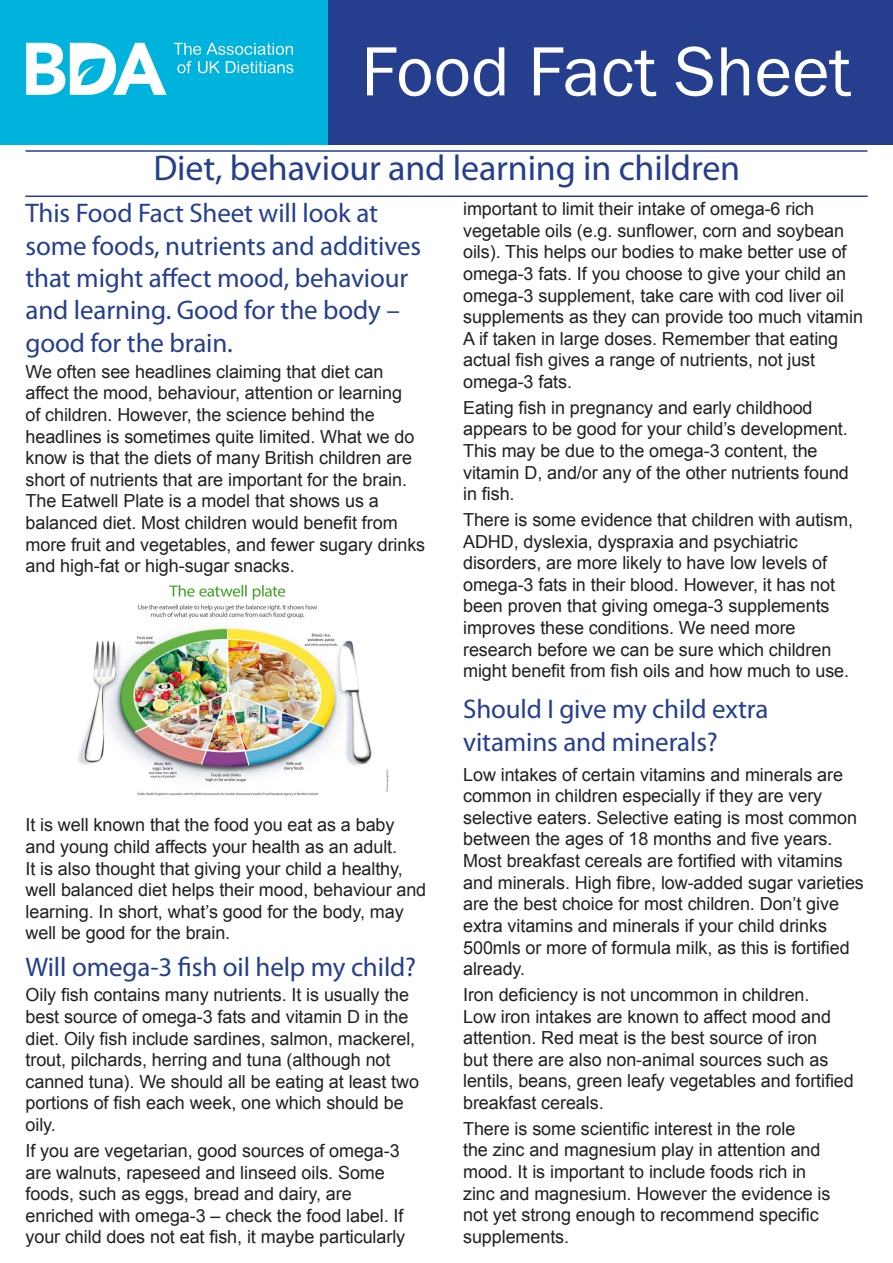
<style>
.page{position:relative;width:893px;height:1263px;background:#fff}
.page>*{position:absolute;margin:0;border:0;box-sizing:border-box;transform-origin:0 0}
.t1{font:72px "Franklin Gothic";color:#fff}
.Fact_Sheet_Title{font:36px "Myriad Pro";letter-spacing:-.005em;color:#253f8e}
.Body{font:27px/32.4px "Myriad Pro";letter-spacing:-.005em;color:#253f8e}
.Body-2{font:18px/21.6px "Arial";letter-spacing:-.005em;color:#231f20}
</style>
<div class="page">
<hr style="left:26px;top:150px;width:841px;height:2px;background:#253f8e">
<hr style="left:25px;top:196px;width:843px;height:1px;background:#253f8e">
<div style="left:0;top:0;width:893px;height:145px;background:#253f8e"></div>
<div style="left:0;top:0;width:327px;height:144px;background:#00b3dc"></div>
<svg style="left:26px;top:43px;width:140px;height:52px"></svg>
<svg style="left:174px;top:43px;width:27px;height:12px"></svg>
<svg style="left:207px;top:43px;width:86px;height:12px"></svg>
<svg style="left:177px;top:61px;width:15px;height:12px"></svg>
<svg style="left:198px;top:61px;width:21px;height:12px"></svg>
<svg style="left:226px;top:61px;width:67px;height:12px"></svg>
<img style="left:78px;top:584px;width:311px;height:212px">
<p class="t1" style="left:361px;top:27px;width:492px">Food Fact Sheet</p>
<p class="Fact_Sheet_Title" style="left:153px;top:146px;width:588px">Diet, behaviour and learning in children</p>
<p class="Body" style="left:26px;top:197px;width:397px">This Food Fact Sheet will look at some foods, nutrients and additives that might affect mood, behaviour and learning. Good for the body – good for the brain.</p>
<p class="Body-2" style="left:26px;top:361px;width:390px">We often see headlines claiming that diet can affect the mood, behaviour, attention or learning of children. However, the science behind the headlines is sometimes quite limited. What we do know is that the diets of many British children are short of nutrients that are important for the brain.</p>
<p class="Body-2" style="left:26px;top:490px;width:401px">The Eatwell Plate is a model that shows us a balanced diet. Most children would benefit from more fruit and vegetables, and fewer sugary drinks and high-fat or high-sugar snacks.</p>
<p class="Body-2" style="left:26px;top:814px;width:402px">It is well known that the food you eat as a baby and young child affects your health as an adult.<br>It is also thought that giving your child a healthy, well balanced diet helps their mood, behaviour and learning. In short, what’s good for the body, may well be good for the brain.</p>
<p class="Body" style="left:26px;top:950px;width:392px">Will omega-3 fish oil help my child?</p>
<p class="Body-2" style="left:26px;top:984px;width:395px">Oily fish contains many nutrients. It is usually the best source of omega-3 fats and vitamin D in the diet. Oily fish include sardines, salmon, mackerel, trout, pilchards, herring and tuna (although not canned tuna). We should all be eating at least two portions of fish each week, one which should be oily.</p>
<p class="Body-2" style="left:26px;top:1140px;width:381px">If you are vegetarian, good sources of omega-3 are walnuts, rapeseed and linseed oils. Some foods, such as eggs, bread and dairy, are enriched with omega-3 – check the food label. If your child does not eat fish, it maybe particularly</p>
<p class="Body-2" style="left:463px;top:198px;width:401px">important to limit their intake of omega-6 rich vegetable oils (e.g. sunflower, corn and soybean oils). This helps our bodies to make better use of omega-3 fats. If you choose to give your child an omega-3 supplement, take care with cod liver oil supplements as they can provide too much vitamin A if taken in large doses. Remember that eating actual fish gives a range of nutrients, not just omega-3 fats.</p>
<p class="Body-2" style="left:463px;top:397px;width:387px">Eating fish in pregnancy and early childhood appears to be good for your child’s development.<br>This may be due to the omega-3 content, the vitamin D, and/or any of the other nutrients found in fish.</p>
<p class="Body-2" style="left:463px;top:509px;width:391px">There is some evidence that children with autism, ADHD, dyslexia, dyspraxia and psychiatric disorders, are more likely to have low levels of omega-3 fats in their blood. However, it has not been proven that giving omega-3 supplements improves these conditions. We need more research before we can be sure which children might benefit from fish oils and how much to use.</p>
<p class="Body" style="left:463px;top:692px;width:307px">Should I give my child extra vitamins and minerals?</p>
<p class="Body-2" style="left:463px;top:764px;width:402px">Low intakes of certain vitamins and minerals are common in children especially if they are very selective eaters. Selective eating is most common between the ages of 18 months and five years.<br>Most breakfast cereals are fortified with vitamins and minerals. High fibre, low-added sugar varieties are the best choice for most children. Don’t give extra vitamins and minerals if your child drinks 500mls or more of formula milk, as this is fortified already.</p>
<p class="Body-2" style="left:463px;top:984px;width:392px">Iron deficiency is not uncommon in children.<br>Low iron intakes are known to affect mood and attention. Red meat is the best source of iron<br>but there are also non-animal sources such as lentils, beans, green leafy vegetables and fortified breakfast cereals.</p>
<p class="Body-2" style="left:463px;top:1118px;width:369px">There is some scientific interest in the role<br>the zinc and magnesium play in attention and mood. It is important to include foods rich in zinc and magnesium. However the evidence is not yet strong enough to recommend specific supplements.</p>
</div>
